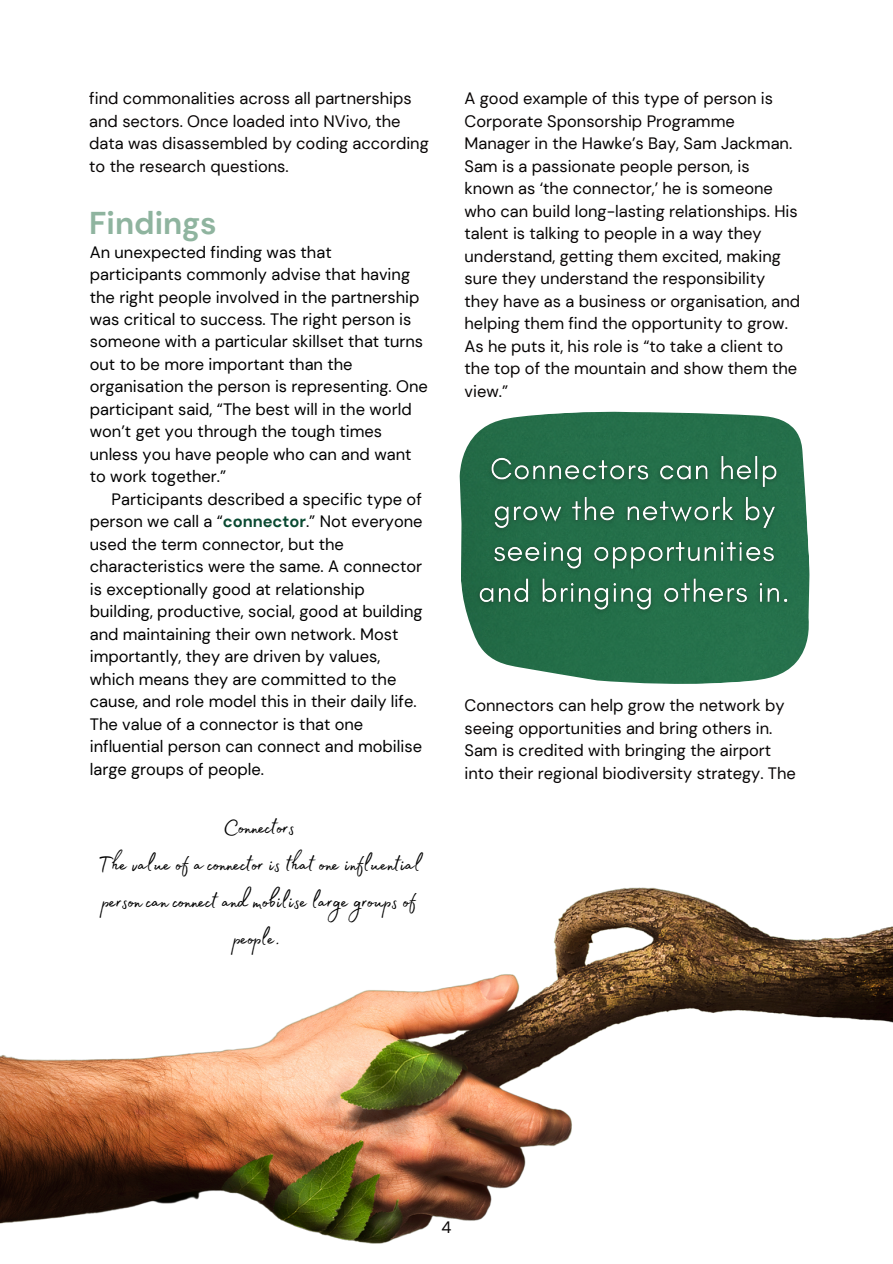
<style>
.page{position:relative;width:893px;height:1264px;background:#fff}
.page>*{position:absolute;margin:0;border:0;box-sizing:border-box;transform-origin:0 0}
.t1{font:700 31.5px "DM Sans";color:#8fb49f}
.t2{font:27px/37px "Madelyn Fill";color:#000;text-align:center}
.t3{font:16.5px/22.5px "DM Sans";color:#000}
.t4{font:16.5px/22.5px "DM Sans";color:#070404}
.s1{font-weight:700;color:#094931}
</style>
<div class="page">
<img style="left:0;top:887px;width:892px;height:357px">
<img style="left:459px;top:411px;width:350px;height:273px">
<img style="left:469px;top:444px;width:329px;height:175px">
<p class="t4" style="left:89px;top:88px;width:341px">find commonalities across all partnerships and sectors. Once loaded into NVivo, the data was disassembled by coding according to the research questions.</p>
<h1 class="t1" style="left:89px;top:202px;width:129px">Findings</h1>
<p class="t3" style="left:90px;top:241px;width:339px">An unexpected finding was that participants commonly advise that having the right people involved in the partnership was critical to success. The right person is someone with a particular skillset that turns out to be more important than the organisation the person is representing. One participant said, “The best will in the world won’t get you through the tough times unless you have people who can and want to work together.”</p>
<p class="t3" style="left:90px;top:488px;width:334px;text-indent:22px">Participants described a specific type of person we call a “<span class="s1">connector</span>.” Not everyone used the term connector, but the characteristics were the same. A connector is exceptionally good at relationship building, productive, social, good at building and maintaining their own network. Most importantly, they are driven by values, which means they are committed to the cause, and role model this in their daily life.<br>The value of a connector is that one influential person can connect and mobilise large groups of people.</p>
<h2 class="t2" style="left:98px;top:803px;width:324px">Connectors<br>The value of a connector is that one influential person can connect and mobilise large groups of people.</h2>
<p class="t4" style="left:464px;top:88px;width:337px">A good example of this type of person is Corporate Sponsorship Programme Manager in the Hawke’s Bay, Sam Jackman.<br>Sam is a passionate people person, is known as ‘the connector,’ he is someone who can build long-lasting relationships. His talent is talking to people in a way they understand, getting them excited, making sure they understand the responsibility they have as a business or organisation, and helping them find the opportunity to grow.<br>As he puts it, his role is “to take a client to the top of the mountain and show them the view.”</p>
<p class="t4" style="left:464px;top:694px;width:333px">Connectors can help grow the network by seeing opportunities and bring others in.<br>Sam is credited with bringing the airport into their regional biodiversity strategy. The</p>
<p class="t4" style="left:441px;top:1216px;width:11px">4</p>
</div>
